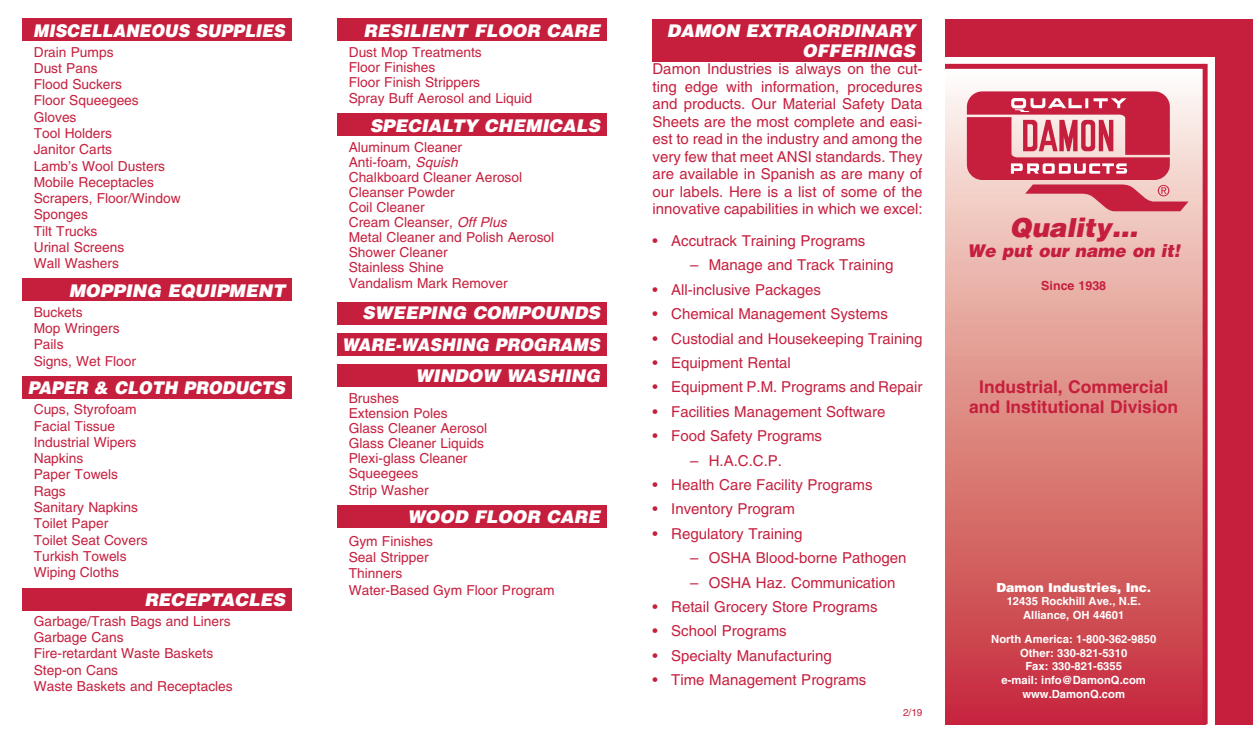
<style>
.page{position:relative;width:1260px;height:743px;background:#fff}
.page>*{position:absolute;margin:0;border:0;box-sizing:border-box;transform-origin:0 0}
.t1{font:italic 900 26.25px "Helvetica";color:#c61f3e}
.t2{font:italic 900 17.5px/31.2px "Helvetica";color:#fff;text-align:right}
.t3{font:700 17.5px/20px "Helvetica";color:#c61f3e;text-align:center}
.t4{font:italic 900 17.5px "Helvetica";color:#fff;scale:.93 1}
.t5{font:italic 900 17.5px "Helvetica";color:#fff;scale:.94 1}
.t6{font:italic 900 17.5px "Helvetica";color:#c61f3e}
.t7{font:15px/17.5px "Helvetica";color:#c61f3e;text-align:justify}
.t8{font:13.75px/16.2px "Helvetica";color:#c61f3e}
.t9{font:900 12.5px "Helvetica";color:#fff}
.t10{font:700 12.5px "Helvetica";color:#c61f3e}
.t11{font:700 11.25px/13.8px "Helvetica";color:#fff;text-align:center}
.t12{font:10px "Helvetica";color:#c61f3e}
.s1{font-style:italic}
.s2{font-size:11.25px}
</style>
<div class="page">
<div style="left:652px;top:19px;width:270px;height:42px;background:#c61f3e"></div>
<div style="left:338px;top:19px;width:270px;height:22px;background:#c61f3e"></div>
<div style="left:338px;top:114px;width:270px;height:22px;background:#c61f3e"></div>
<div style="left:338px;top:302px;width:270px;height:22px;background:#c61f3e"></div>
<div style="left:338px;top:505px;width:270px;height:23px;background:#c61f3e"></div>
<div style="left:22px;top:19px;width:270px;height:22px;background:#c61f3e"></div>
<svg style="left:945px;top:69px;width:258px;height:655px;background:#dc8280"></svg>
<div style="left:945px;top:19px;width:307px;height:37px;background:#c61f3e"></div>
<div style="left:1215px;top:50px;width:37px;height:674px;background:#c61f3e"></div>
<div style="left:945px;top:64px;width:259px;height:5px;background:#c61f3e"></div>
<div style="left:1203px;top:64px;width:5px;height:660px;background:#c61f3e"></div>
<svg style="left:967px;top:91px;width:222px;height:120px;background:#d96e7e"></svg>
<div style="left:22px;top:278px;width:270px;height:22px;background:#c61f3e"></div>
<div style="left:22px;top:376px;width:270px;height:23px;background:#c61f3e"></div>
<div style="left:22px;top:587px;width:270px;height:23px;background:#c61f3e"></div>
<div style="left:338px;top:333px;width:270px;height:22px;background:#c61f3e"></div>
<div style="left:338px;top:364px;width:270px;height:23px;background:#c61f3e"></div>
<p class="t4" style="left:33px;top:19px;width:272px">MISCELLANEOUS SUPPLIES</p>
<p class="t8" style="left:34px;top:44px;width:149px">Drain Pumps<br>Dust Pans<br>Flood Suckers<br>Floor Squeegees<br>Gloves<br>Tool Holders<br>Janitor Carts<br>Lamb’s Wool Dusters<br>Mobile Receptacles<br>Scrapers, Floor/Window<br>Sponges<br>Tilt Trucks<br>Urinal Screens<br>Wall Washers</p>
<p class="t2" style="left:69px;top:274px;width:218px">MOPPING EQUIPMENT</p>
<p class="t8" style="left:34px;top:304px;width:104px">Buckets<br>Mop Wringers<br>Pails<br>Signs, Wet Floor</p>
<p class="t5" style="left:28px;top:376px;width:275px">PAPER &amp; CLOTH PRODUCTS</p>
<p class="t8" style="left:34px;top:401px;width:115px">Cups, Styrofoam<br>Facial Tissue<br>Industrial Wipers<br>Napkins<br>Paper Towels<br>Rags<br>Sanitary Napkins<br>Toilet Paper<br>Toilet Seat Covers<br>Turkish Towels<br>Wiping Cloths</p>
<p class="t2" style="left:144px;top:583px;width:142px">RECEPTACLES</p>
<p class="t8" style="left:34px;top:612px;width:201px">Garbage/Trash Bags and Liners<br>Garbage Cans<br>Fire-retardant Waste Baskets<br>Step-on Cans<br>Waste Baskets and Receptacles</p>
<p class="t2" style="left:364px;top:14px;width:238px">RESILIENT FLOOR CARE</p>
<p class="t8" style="left:349px;top:44px;width:134px;line-height:15px">Dust Mop Treatments<br>Floor Finishes<br>Floor Finish Strippers</p>
<p class="t8" style="left:349px;top:90px;width:185px">Spray Buff Aerosol and Liquid</p>
<p class="t2" style="left:370px;top:109px;width:232px">SPECIALTY CHEMICALS</p>
<p class="t8" style="left:349px;top:139px;width:207px;line-height:15px">Aluminum Cleaner<br>Anti-foam, <span class="s1">Squish<br></span>Chalkboard Cleaner Aerosol<br>Cleanser Powder<br>Coil Cleaner<br>Cream Cleanser, <span class="s1">Off Plus<br></span>Metal Cleaner and Polish Aerosol<br>Shower Cleaner<br>Stainless Shine</p>
<p class="t8" style="left:349px;top:275px;width:160px">Vandalism Mark Remover</p>
<p class="t2" style="left:342px;top:297px;width:259px">SWEEPING COMPOUNDS<br>WARE-WASHING PROGRAMS<br>WINDOW WASHING</p>
<p class="t8" style="left:349px;top:391px;width:140px;line-height:15px">Brushes<br>Extension Poles<br>Glass Cleaner Aerosol<br>Glass Cleaner Liquids<br>Plexi-glass Cleaner<br>Squeegees</p>
<p class="t8" style="left:349px;top:481px;width:81px">Strip Washer</p>
<p class="t2" style="left:407px;top:500px;width:194px">WOOD FLOOR CARE</p>
<p class="t8" style="left:349px;top:532px;width:207px">Gym Finishes<br>Seal Stripper<br>Thinners<br>Water-Based Gym Floor Program</p>
<p class="t2" style="left:667px;top:20px;width:250px;line-height:20px">DAMON EXTRAORDINARY<br>OFFERINGS</p>
<p class="t7" style="left:652px;top:60px;width:272px">Damon Industries is always on the cut&shy;ting edge with information, procedures and products. Our Material Safety Data Sheets are the most complete and easi&shy;est to read in the industry and among the very few that meet ANSI standards. They are available in Spanish as are many of our labels. Here is a list of some of the innovative capabilities in which we excel:</p>
<p class="t7" style="left:652px;top:232px;width:214px">• Accutrack Training Programs</p>
<p class="t7" style="left:690px;top:256px;width:205px">– Manage and Track Training</p>
<p class="t7" style="left:652px;top:281px;width:170px">• All-inclusive Packages</p>
<p class="t7" style="left:652px;top:305px;width:237px">• Chemical Management Systems</p>
<p class="t7" style="left:652px;top:329px;width:271px">• Custodial and Housekeeping Training</p>
<p class="t7" style="left:652px;top:354px;width:140px">• Equipment Rental</p>
<p class="t7" style="left:652px;top:378px;width:272px">• Equipment P.M. Programs and Repair</p>
<p class="t7" style="left:652px;top:403px;width:234px">• Facilities Management Software</p>
<p class="t7" style="left:652px;top:427px;width:171px">• Food Safety Programs</p>
<p class="t7" style="left:690px;top:451px;width:94px">– H.A.C.C.P.</p>
<p class="t7" style="left:652px;top:476px;width:222px">• Health Care Facility Programs</p>
<p class="t7" style="left:653px;top:500px;width:144px">• Inventory Program</p>
<p class="t7" style="left:653px;top:524px;width:152px">• Regulatory Training</p>
<p class="t7" style="left:690px;top:549px;width:218px">– OSHA Blood-borne Pathogen</p>
<p class="t7" style="left:690px;top:573px;width:207px">– OSHA Haz. Communication</p>
<p class="t7" style="left:653px;top:598px;width:227px">• Retail Grocery Store Programs</p>
<p class="t7" style="left:653px;top:622px;width:136px">• School Programs</p>
<p class="t7" style="left:653px;top:646px;width:181px">• Specialty Manufacturing</p>
<p class="t7" style="left:653px;top:671px;width:215px">• Time Management Programs</p>
<p class="t12" style="left:903px;top:707px;width:21px">2/19</p>
<h1 class="t1" style="left:1010px;top:210px;width:130px">Quality...</h1>
<p class="t6" style="left:968px;top:239px;width:214px">We put our name on it!</p>
<p class="t10" style="left:1041px;top:277px;width:66px">Since 1938</p>
<p class="t3" style="left:969px;top:376px;width:211px">Industrial, Commercial and Institutional Division</p>
<p class="t9" style="left:996px;top:579px;width:156px">Damon Industries, Inc<span class="s2">.</span></p>
<p class="t11" style="left:1007px;top:594px;width:136px">12435 Rockhill Ave., N.E.<br>Alliance, OH 44601</p>
<p class="t11" style="left:991px;top:631px;width:167px">North America: 1-800-362-9850<br>Other: 330-821-5310<br>Fax: 330-821-6355<br>e-mail: info@DamonQ.com www.DamonQ.com</p>
</div>
